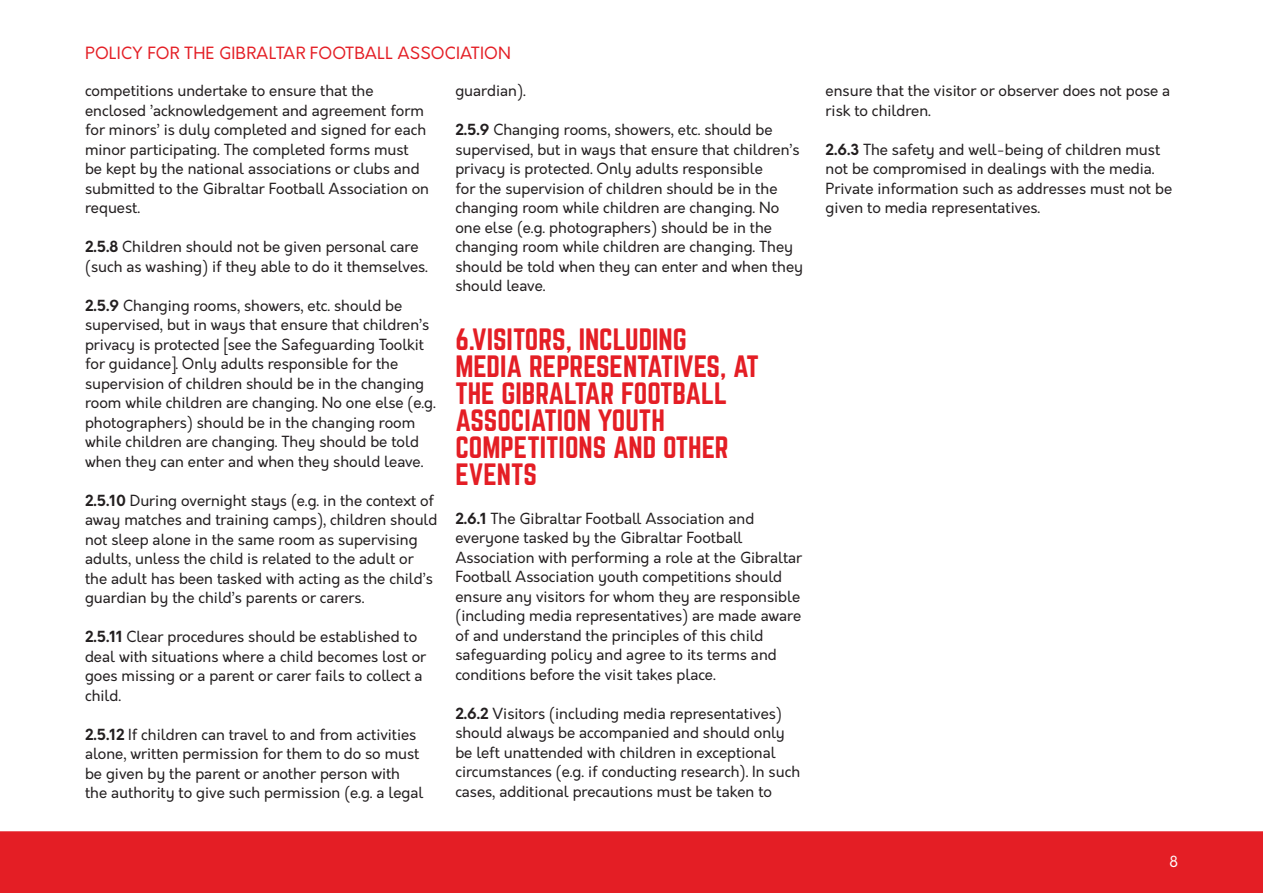
<style>
.page{position:relative;width:1263px;height:893px;background:#fff}
.page>*{position:absolute;margin:0;border:0;box-sizing:border-box;transform-origin:0 0}
.body_1{font:27px/27px "Norwester";color:#e41e25}
.t1{font:16.5px "Orkney";letter-spacing:.01em;color:#e41e25}
.body_1-2{font:15px/19.5px "Orkney";color:#231f20}
.t2{font:15px "Orkney";color:#fff}
.s1{font-weight:700}
</style>
<div class="page">
<div style="left:0;top:831px;width:1263px;height:62px;background:#e41e25"></div>
<p class="t1" style="left:85px;top:42px;width:427px">POLICY FOR THE GIBRALTAR FOOTBALL ASSOCIATION</p>
<p class="body_1-2" style="left:85px;top:81px;width:346px">competitions undertake to ensure that the enclosed ’acknowledgement and agreement form for minors’ is duly completed and signed for each minor participating. The completed forms must be kept by the national associations or clubs and submitted to the Gibraltar Football Association on request.</p>
<p class="body_1-2" style="left:85px;top:237px;width:344px"><span class="s1">2.5.8</span> Children should not be given personal care (such as washing) if they able to do it themselves.</p>
<p class="body_1-2" style="left:85px;top:296px;width:352px"><span class="s1">2.5.9</span> Changing rooms, showers, etc. should be supervised, but in ways that ensure that children’s privacy is protected [see the Safeguarding Toolkit for guidance]. Only adults responsible for the supervision of children should be in the changing room while children are changing. No one else (e.g. photographers) should be in the changing room while children are changing. They should be told when they can enter and when they should leave.</p>
<p class="body_1-2" style="left:85px;top:491px;width:354px"><span class="s1">2.5.10</span> During overnight stays (e.g. in the context of away matches and training camps), children should not sleep alone in the same room as supervising adults, unless the child is related to the adult or the adult has been tasked with acting as the child’s guardian by the child’s parents or carers.</p>
<p class="body_1-2" style="left:85px;top:627px;width:343px"><span class="s1">2.5.11</span> Clear procedures should be established to deal with situations where a child becomes lost or goes missing or a parent or carer fails to collect a child.</p>
<p class="body_1-2" style="left:85px;top:725px;width:340px"><span class="s1">2.5.12</span> If children can travel to and from activities alone, written permission for them to do so must be given by the parent or another person with the authority to give such permission (e.g. a legal</p>
<p class="body_1-2" style="left:455px;top:81px;width:72px">guardian).</p>
<p class="body_1-2" style="left:455px;top:120px;width:349px"><span class="s1">2.5.9</span> Changing rooms, showers, etc. should be supervised, but in ways that ensure that children’s privacy is protected. Only adults responsible<br>for the supervision of children should be in the changing room while children are changing. No one else (e.g. photographers) should be in the changing room while children are changing. They should be told when they can enter and when they should leave.</p>
<p class="body_1" style="left:455px;top:327px;width:305px">6.VISITORS, INCLUDING<br>MEDIA REPRESENTATIVES, AT<br>THE GIBRALTAR FOOTBALL<br>ASSOCIATION YOUTH<br>COMPETITIONS AND OTHER<br>EVENTS</p>
<p class="body_1-2" style="left:455px;top:509px;width:348px"><span class="s1">2.6.1</span> The Gibraltar Football Association and everyone tasked by the Gibraltar Football Association with performing a role at the Gibraltar Football Association youth competitions should ensure any visitors for whom they are responsible (including media representatives) are made aware of and understand the principles of this child safeguarding policy and agree to its terms and conditions before the visit takes place.</p>
<p class="body_1-2" style="left:455px;top:704px;width:346px"><span class="s1">2.6.2</span> Visitors (including media representatives) should always be accompanied and should only be left unattended with children in exceptional circumstances (e.g. if conducting research). In such cases, additional precautions must be taken to</p>
<p class="body_1-2" style="left:826px;top:81px;width:346px">ensure that the visitor or observer does not pose a risk to children.</p>
<p class="body_1-2" style="left:826px;top:140px;width:348px"><span class="s1">2.6.3</span> The safety and well-being of children must not be compromised in dealings with the media.<br>Private information such as addresses must not be given to media representatives.</p>
<p class="t2" style="left:1169px;top:852px;width:10px">8</p>
</div>
